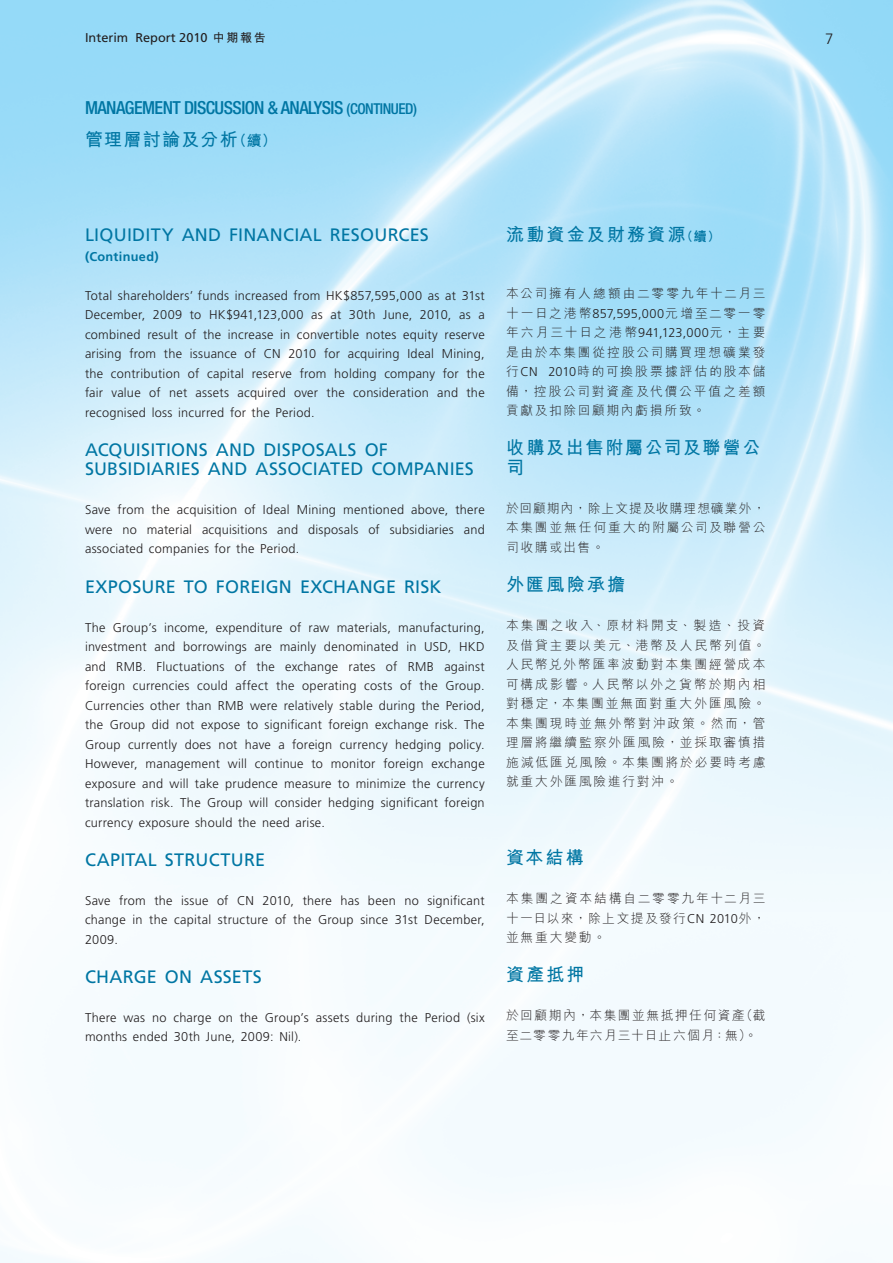
<style>
.page{position:relative;width:893px;height:1263px;background:#fff}
.page>*{position:absolute;margin:0;border:0;box-sizing:border-box;transform-origin:0 0}
.t1{font:18px/19.5px "Frutiger LT Std";letter-spacing:.015em;color:#0076a3}
.t2{font:500 condensed 18px "Helvetica Neue LT Std";letter-spacing:-.03em;color:#0076a3}
.t3{font:18px/19.5px "M Hei HK Bold E Ten B5 H";letter-spacing:.105em;color:#0076a3}
.t4{font:18px "M Hei HK Bold E Ten B5 H";letter-spacing:.125em;color:#0076a3}
.t5{font:18px "M Hei HK Bold E Ten B5 H";letter-spacing:.07em;color:#0076a3}
.t6{font:300 15px "Frutiger LT Std";color:#231f20}
.t7{font:300 12.75px/19.5px "Frutiger LT Std";letter-spacing:.02em;color:#231f20;text-align:justify}
.t8{font:12.75px/19.5px "M Hei HK Light E Ten B5 H";letter-spacing:.135em;color:#231f20;text-align:justify}
.t9{font:12.75px/19.5px "M Hei HK Light E Ten B5 H";letter-spacing:.11em;color:#231f20}
.t10{font:12.75px "Frutiger LT Std";color:#231f20}
.t11{font:700 12.75px "Frutiger LT Std";letter-spacing:.025em;color:#0076a3}
.s1{font-family:"M Hei HK Bold E Ten B5 H";font-size:12px}
.s2{font-size:15px}
.s3{font-family:"C Hei 2 HK Xbold E Ten B5 H";font-size:12.75px}
.s4{font-family:"Frutiger LT Std";font-weight:300}
</style>
<div class="page">
<p class="t10" style="left:85px;top:33px;width:182px">Interim Report 2010 <span class="s1">中期報告</span></p>
<p class="t6" style="left:825px;top:33px;width:10px">7</p>
<h1 class="t2" style="left:85px;top:97px;width:334px">MANAGEMENT DISCUSSION &amp; ANALYSIS <span class="s2">(CONTINUED)</span></h1>
<h1 class="t5" style="left:85px;top:132px;width:193px">管理層討論及分析<span class="s2">（續）</span></h1>
<h1 class="t1" style="left:85px;top:227px;width:345px">LIQUIDITY AND FINANCIAL RESOURCES</h1>
<p class="t11" style="left:85px;top:251px;width:75px">(Continued)</p>
<p class="t7" style="left:85px;top:287px;width:401px">Total shareholders’ funds increased from HK$857,595,000 as at 31st December, 2009 to HK$941,123,000 as at 30th June, 2010, as a combined result of the increase in convertible notes equity reserve arising from the issuance of CN 2010 for acquiring Ideal Mining, the contribution of capital reserve from holding company for the fair value of net assets acquired over the consideration and the recognised loss incurred for the Period.</p>
<h1 class="t1" style="left:85px;top:441px;width:390px">ACQUISITIONS AND DISPOSALS OF<br>SUBSIDIARIES AND ASSOCIATED COMPANIES</h1>
<p class="t7" style="left:85px;top:501px;width:401px">Save from the acquisition of Ideal Mining mentioned above, there were no material acquisitions and disposals of subsidiaries and associated companies for the Period.</p>
<h1 class="t1" style="left:85px;top:578px;width:358px">EXPOSURE TO FOREIGN EXCHANGE RISK</h1>
<p class="t7" style="left:85px;top:618px;width:401px">The Group’s income, expenditure of raw materials, manufacturing, investment and borrowings are mainly denominated in USD, HKD and RMB. Fluctuations of the exchange rates of RMB against foreign currencies could affect the operating costs of the Group.<br>Currencies other than RMB were relatively stable during the Period, the Group did not expose to significant foreign exchange risk. The Group currently does not have a foreign currency hedging policy.<br>However, management will continue to monitor foreign exchange exposure and will take prudence measure to minimize the currency translation risk. The Group will consider hedging significant foreign currency exposure should the need arise.</p>
<h1 class="t1" style="left:85px;top:851px;width:182px">CAPITAL STRUCTURE</h1>
<p class="t7" style="left:85px;top:891px;width:401px">Save from the issue of CN 2010, there has been no significant change in the capital structure of the Group since 31st December, 2009.</p>
<h1 class="t1" style="left:85px;top:968px;width:178px">CHARGE ON ASSETS</h1>
<p class="t7" style="left:85px;top:1008px;width:401px">There was no charge on the Group’s assets during the Period (six months ended 30th June, 2009: Nil).</p>
<h1 class="t4" style="left:506px;top:228px;width:215px">流動資金及財務資源<span class="s3">（續）</span></h1>
<p class="t8" style="left:506px;top:286px;width:261px">本公司擁有人總額由二零零九年十二月三十一日之港幣<span class="s4">857,595,000</span>元增至二零一零年六月三十日之港幣<span class="s4">941,123,000</span>元，主要是由於本集團從控股公司購買理想礦業發行<span class="s4">CN 2010</span>時的可換股票據評估的股本儲備，控股公司對資產及代價公平值之差額貢獻及扣除回顧期內虧損所致。</p>
<h1 class="t3" style="left:506px;top:440px;width:256px">收購及出售附屬公司及聯營公司</h1>
<p class="t8" style="left:506px;top:500px;width:261px">於回顧期內，除上文提及收購理想礦業外，本集團並無任何重大的附屬公司及聯營公司收購或出售。</p>
<h1 class="t3" style="left:506px;top:577px;width:121px">外匯風險承擔</h1>
<p class="t8" style="left:506px;top:617px;width:261px">本集團之收入、原材料開支、製造、投資及借貸主要以美元、港幣及人民幣列值。人民幣兌外幣匯率波動對本集團經營成本可構成影響。人民幣以外之貨幣於期內相對穩定，本集團並無面對重大外匯風險。本集團現時並無外幣對沖政策。然而，管理層將繼續監察外匯風險，並採取審慎措施減低匯兌風險。本集團將於必要時考慮就重大外匯風險進行對沖。</p>
<h1 class="t3" style="left:506px;top:850px;width:79px">資本結構</h1>
<p class="t8" style="left:506px;top:890px;width:261px">本集團之資本結構自二零零九年十二月三十一日以來，除上文提及發行<span class="s4">CN 2010</span>外，並無重大變動。</p>
<h1 class="t3" style="left:506px;top:967px;width:80px">資產抵押</h1>
<p class="t9" style="left:506px;top:1007px;width:261px">於回顧期內，本集團並無抵押任何資產（截至二零零九年六月三十日止六個月：無）。</p>
</div>
